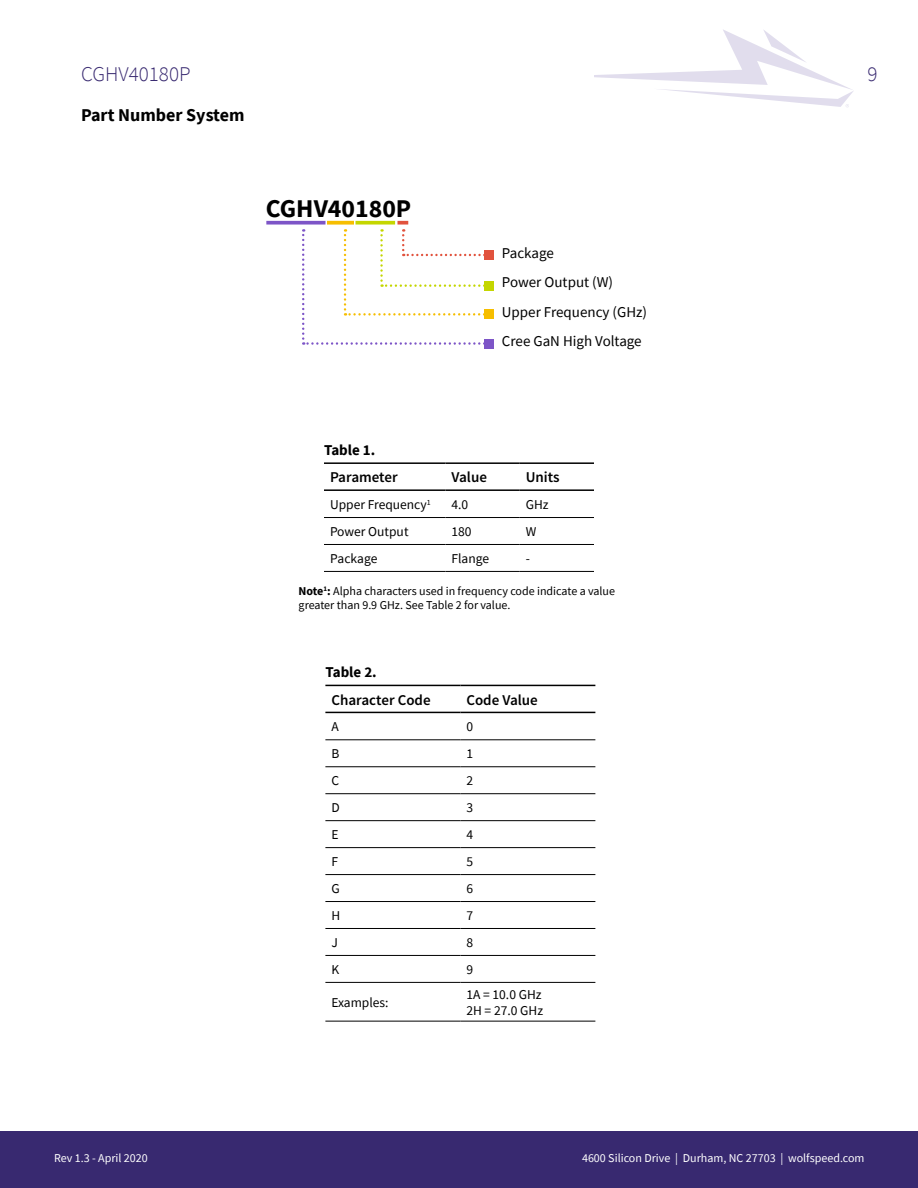
<style>
.page{position:relative;width:918px;height:1188px;background:#fff}
.page>*{position:absolute;margin:0;border:0;box-sizing:border-box;transform-origin:0 0}
.t1{font:700 25.5px "Source Sans Pro";color:#000}
.t2{font:300 21px "Source Sans Pro";color:#382970}
.t3{font:700 18px "Source Sans Pro";color:#000}
.t4{font:15px/29.4px "Source Sans Pro";color:#000}
.t5{font:600 15px "Source Sans Pro";color:#000}
.t6{font:700 15px "Source Sans Pro";color:#000}
.t7{font:13.5px/16.2px "Source Sans Pro";color:#000}
.t8{font:12px/14.4px "Source Sans Pro";color:#000}
.t9{font:12px "Source Sans Pro";color:#fff}
.s1{font-weight:700}
</style>
<div class="page">
<svg style="left:594px;top:29px;width:259px;height:78px"></svg>
<div style="left:0;top:1131px;width:918px;height:57px;background:#382970"></div>
<hr style="left:324px;top:517px;width:122px;height:1px;background:#000">
<hr style="left:446px;top:517px;width:74px;height:1px;background:#000">
<hr style="left:520px;top:517px;width:74px;height:1px;background:#000">
<hr style="left:324px;top:544px;width:122px;height:1px;background:#000">
<hr style="left:446px;top:544px;width:74px;height:1px;background:#000">
<hr style="left:520px;top:544px;width:74px;height:1px;background:#000">
<hr style="left:324px;top:571px;width:122px;height:1px;background:#000">
<hr style="left:446px;top:571px;width:74px;height:1px;background:#000">
<hr style="left:520px;top:571px;width:74px;height:1px;background:#000">
<hr style="left:324px;top:462px;width:122px;height:2px;background:#000">
<hr style="left:446px;top:462px;width:74px;height:2px;background:#000">
<hr style="left:520px;top:462px;width:74px;height:2px;background:#000">
<hr style="left:324px;top:489px;width:122px;height:2px;background:#000">
<hr style="left:446px;top:489px;width:74px;height:2px;background:#000">
<hr style="left:520px;top:489px;width:74px;height:2px;background:#000">
<hr style="left:325px;top:739px;width:135px;height:1px;background:#000">
<hr style="left:460px;top:739px;width:135px;height:1px;background:#000">
<hr style="left:325px;top:766px;width:135px;height:1px;background:#000">
<hr style="left:460px;top:766px;width:135px;height:1px;background:#000">
<hr style="left:325px;top:793px;width:135px;height:1px;background:#000">
<hr style="left:460px;top:793px;width:135px;height:1px;background:#000">
<hr style="left:325px;top:820px;width:135px;height:1px;background:#000">
<hr style="left:460px;top:820px;width:135px;height:1px;background:#000">
<hr style="left:325px;top:847px;width:135px;height:1px;background:#000">
<hr style="left:460px;top:847px;width:135px;height:1px;background:#000">
<hr style="left:325px;top:874px;width:135px;height:1px;background:#000">
<hr style="left:460px;top:874px;width:135px;height:1px;background:#000">
<hr style="left:325px;top:901px;width:135px;height:1px;background:#000">
<hr style="left:460px;top:901px;width:135px;height:1px;background:#000">
<hr style="left:325px;top:928px;width:135px;height:1px;background:#000">
<hr style="left:460px;top:928px;width:135px;height:1px;background:#000">
<hr style="left:325px;top:955px;width:135px;height:1px;background:#000">
<hr style="left:460px;top:955px;width:135px;height:1px;background:#000">
<hr style="left:325px;top:982px;width:135px;height:1px;background:#000">
<hr style="left:460px;top:982px;width:135px;height:1px;background:#000">
<hr style="left:325px;top:1021px;width:135px;height:1px;background:#000">
<hr style="left:460px;top:1021px;width:135px;height:1px;background:#000">
<hr style="left:325px;top:685px;width:135px;height:1px;background:#000">
<hr style="left:460px;top:685px;width:135px;height:1px;background:#000">
<hr style="left:325px;top:712px;width:135px;height:1px;background:#000">
<hr style="left:460px;top:712px;width:135px;height:1px;background:#000">
<div style="left:484px;top:339px;width:10px;height:9px;background:#7d55c7"></div>
<div style="left:484px;top:309px;width:10px;height:10px;background:#f6be00"></div>
<div style="left:484px;top:281px;width:10px;height:10px;background:#c4d600"></div>
<svg style="left:302px;top:229px;width:182px;height:116px"></svg>
<div style="left:484px;top:250px;width:10px;height:10px;background:#e1523d"></div>
<svg style="left:266px;top:221px;width:60px;height:4px"></svg>
<svg style="left:327px;top:221px;width:27px;height:4px"></svg>
<svg style="left:356px;top:221px;width:39px;height:4px"></svg>
<svg style="left:398px;top:221px;width:10px;height:4px"></svg>
<h2 class="t2" style="left:81px;top:61px;width:111px">CGHV40180P</h2>
<h2 class="t2" style="left:867px;top:66px;width:12px">9</h2>
<h3 class="t3" style="left:81px;top:103px;width:165px">Part Number System</h3>
<h1 class="t1" style="left:266px;top:192px;width:147px">CGHV40180P</h1>
<p class="t4" style="left:502px;top:239px;width:147px">Package<br>Power Output (W)<br>Upper Frequency (GHz)<br>Cree GaN High Voltage</p>
<p class="t6" style="left:324px;top:444px;width:53px">Table 1.</p>
<p class="t5" style="left:330px;top:471px;width:69px">Parameter</p>
<p class="t5" style="left:451px;top:471px;width:37px">Value</p>
<p class="t5" style="left:526px;top:471px;width:36px">Units</p>
<p class="t7" style="left:330px;top:498px;width:102px">Upper Frequency<sup>1</sup></p>
<p class="t7" style="left:452px;top:498px;width:18px">4.0</p>
<p class="t7" style="left:526px;top:496px;width:24px">GHz</p>
<p class="t7" style="left:330px;top:523px;width:80px">Power Output</p>
<p class="t7" style="left:452px;top:525px;width:22px">180</p>
<p class="t7" style="left:526px;top:525px;width:12px">W</p>
<p class="t7" style="left:330px;top:551px;width:49px">Package</p>
<p class="t7" style="left:452px;top:551px;width:39px">Flange</p>
<p class="t7" style="left:526px;top:550px;width:6px">-</p>
<p class="t8" style="left:299px;top:584px;width:318px"><span class="s1">Note</span><sup>1</sup><span class="s1">:</span> Alpha characters used in frequency code indicate a value greater than 9.9 GHz. See Table 2 for value.</p>
<p class="t6" style="left:325px;top:666px;width:53px">Table 2.</p>
<p class="t5" style="left:331px;top:693px;width:101px">Character Code</p>
<p class="t5" style="left:466px;top:693px;width:73px">Code Value</p>
<p class="t7" style="left:331px;top:719px;width:9px">A</p>
<p class="t7" style="left:466px;top:720px;width:8px">0</p>
<p class="t7" style="left:331px;top:746px;width:9px">B</p>
<p class="t7" style="left:466px;top:747px;width:8px">1</p>
<p class="t7" style="left:331px;top:774px;width:9px">C</p>
<p class="t7" style="left:466px;top:773px;width:8px">2</p>
<p class="t7" style="left:331px;top:800px;width:10px">D</p>
<p class="t7" style="left:466px;top:800px;width:8px">3</p>
<p class="t7" style="left:331px;top:828px;width:9px">E</p>
<p class="t7" style="left:466px;top:828px;width:8px">4</p>
<p class="t7" style="left:331px;top:855px;width:8px">F</p>
<p class="t7" style="left:466px;top:855px;width:8px">5</p>
<p class="t7" style="left:331px;top:882px;width:10px">G</p>
<p class="t7" style="left:466px;top:880px;width:8px">6</p>
<p class="t7" style="left:331px;top:909px;width:10px">H</p>
<p class="t7" style="left:466px;top:909px;width:8px">7</p>
<p class="t7" style="left:331px;top:934px;width:8px">J</p>
<p class="t7" style="left:466px;top:935px;width:8px">8</p>
<p class="t7" style="left:331px;top:962px;width:9px">K</p>
<p class="t7" style="left:466px;top:961px;width:8px">9</p>
<p class="t7" style="left:331px;top:994px;width:59px">Examples:</p>
<p class="t7" style="left:466px;top:986px;width:78px">1A = 10.0 GHz<br>2H = 27.0 GHz</p>
<p class="t9" style="left:54px;top:1153px;width:95px">Rev 1.3 - April 2020</p>
<p class="t9" style="left:582px;top:1153px;width:284px">4600 Silicon Drive | Durham, NC 27703 | wolfspeed.com</p>
</div>
